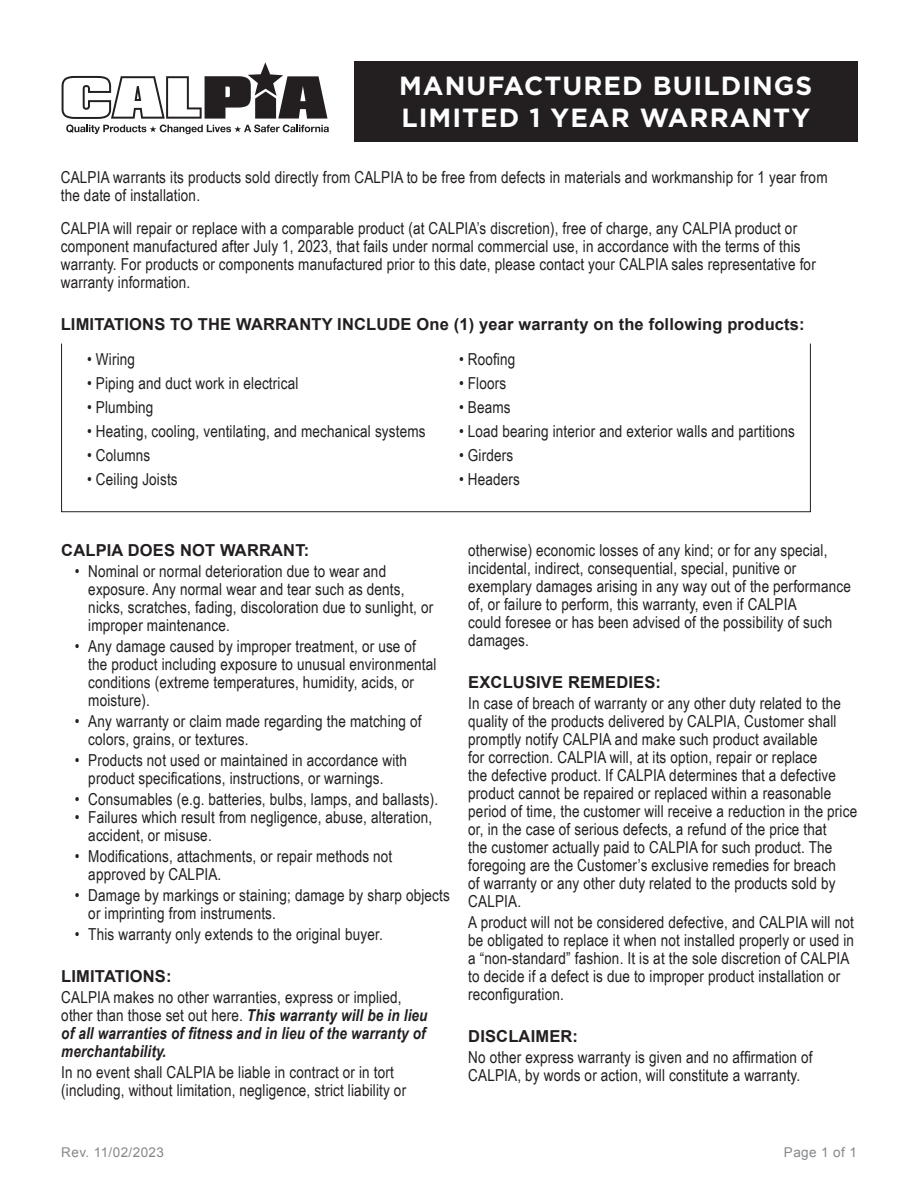
<style>
.page{position:relative;width:918px;height:1188px;background:#fff}
.page>*{position:absolute;margin:0;border:0;box-sizing:border-box;transform-origin:0 0}
.t1{font:700 26.25px/31.5px "Gotham";letter-spacing:.04em;color:#fff}
.t2{font:16.5px/18px "Arial Narrow";letter-spacing:.01em;color:#231f20}
.t3{font:italic 700 16.5px/18px "Arial Narrow";letter-spacing:.01em;color:#231f20}
.t4{font:700 16.5px "Arial";letter-spacing:.01em;color:#231f20}
.t5{font:13.5px "Arial";letter-spacing:.03em;color:#86888b}
.s1{font-weight:400;font-style:normal}
</style>
<div class="page">
<div style="left:354px;top:61px;width:503px;height:81px;background:#231f20"></div>
<svg style="left:62px;top:62px;width:265px;height:57px"></svg>
<svg style="left:66px;top:125px;width:263px;height:9px"></svg>
<div style="left:61px;top:343px;width:750px;height:169px;border:1px solid #231f20"></div>
<h1 class="t1" style="left:399px;top:70px;width:415px">MANUFACTURED BUILDINGS<br>LIMITED 1 YEAR WARRANTY</h1>
<p class="t2" style="left:61px;top:167px;width:768px">CALPIA warrants its products sold directly from CALPIA to be free from defects in materials and workmanship for 1 year from the date of installation.</p>
<p class="t2" style="left:61px;top:218px;width:757px">CALPIA will repair or replace with a comparable product (at CALPIA’s discretion), free of charge, any CALPIA product or component manufactured after July 1, 2023, that fails under normal commercial use, in accordance with the terms of this warranty. For products or components manufactured prior to this date, please contact your CALPIA sales representative for warranty information.</p>
<h2 class="t4" style="left:61px;top:313px;width:746px">LIMITATIONS TO THE WARRANTY INCLUDE One (1) year warranty on the following products:</h2>
<p class="t2" style="left:87px;top:349px;width:49px">• Wiring</p>
<p class="t2" style="left:87px;top:373px;width:213px">• Piping and duct work in electrical</p>
<p class="t2" style="left:87px;top:397px;width:68px">• Plumbing</p>
<p class="t2" style="left:87px;top:421px;width:340px">• Heating, cooling, ventilating, and mechanical systems</p>
<p class="t2" style="left:87px;top:445px;width:65px">• Columns</p>
<p class="t2" style="left:87px;top:469px;width:92px">• Ceiling Joists</p>
<p class="t2" style="left:459px;top:349px;width:58px">• Roofing</p>
<p class="t2" style="left:459px;top:373px;width:49px">• Floors</p>
<p class="t2" style="left:459px;top:397px;width:53px">• Beams</p>
<p class="t2" style="left:459px;top:421px;width:337px">• Load bearing interior and exterior walls and partitions</p>
<p class="t2" style="left:459px;top:445px;width:56px">• Girders</p>
<p class="t2" style="left:459px;top:469px;width:62px">• Headers</p>
<h2 class="t4" style="left:61px;top:539px;width:249px">CALPIA DOES NOT WARRANT:</h2>
<p class="t2" style="left:88px;top:562px;width:346px;text-indent:-13px">• Nominal or normal deterioration due to wear and exposure. Any normal wear and tear such as dents, nicks, scratches, fading, discoloration due to sunlight, or improper maintenance.</p>
<p class="t2" style="left:88px;top:637px;width:350px;text-indent:-13px">• Any damage caused by improper treatment, or use of the product including exposure to unusual environmental conditions (extreme temperatures, humidity, acids, or moisture).</p>
<p class="t2" style="left:88px;top:712px;width:335px;text-indent:-13px">• Any warranty or claim made regarding the matching of colors, grains, or textures.</p>
<p class="t2" style="left:88px;top:751px;width:320px;text-indent:-13px">• Products not used or maintained in accordance with product specifications, instructions, or warnings.</p>
<p class="t2" style="left:75px;top:790px;width:365px">• Consumables (e.g. batteries, bulbs, lamps, and ballasts).</p>
<p class="t2" style="left:88px;top:808px;width:345px;text-indent:-13px">• Failures which result from negligence, abuse, alteration, accident, or misuse.</p>
<p class="t2" style="left:88px;top:847px;width:306px;text-indent:-13px">• Modifications, attachments, or repair methods not approved by CALPIA.</p>
<p class="t2" style="left:88px;top:886px;width:363px;text-indent:-13px">• Damage by markings or staining; damage by sharp objects or imprinting from instruments.</p>
<p class="t2" style="left:75px;top:925px;width:309px">• This warranty only extends to the original buyer.</p>
<h2 class="t4" style="left:61px;top:966px;width:112px">LIMITATIONS:</h2>
<p class="t3" style="left:61px;top:988px;width:368px"><span class="s1">CALPIA makes no other warranties, express or implied, other than those set out here.</span> This warranty will be in lieu of all warranties of fitness and in lieu of the warranty of merchantability.</p>
<p class="t2" style="left:61px;top:1063px;width:346px">In no event shall CALPIA be liable in contract or in tort (including, without limitation, negligence, strict liability or</p>
<p class="t2" style="left:468px;top:541px;width:384px">otherwise) economic losses of any kind; or for any special, incidental, indirect, consequential, special, punitive or exemplary damages arising in any way out of the performance of, or failure to perform, this warranty, even if CALPIA<br>could foresee or has been advised of the possibility of such damages.</p>
<h2 class="t4" style="left:468px;top:672px;width:194px">EXCLUSIVE REMEDIES:</h2>
<p class="t2" style="left:468px;top:694px;width:390px">In case of breach of warranty or any other duty related to the quality of the products delivered by CALPIA, Customer shall promptly notify CALPIA and make such product available<br>for correction. CALPIA will, at its option, repair or replace<br>the defective product. If CALPIA determines that a defective product cannot be repaired or replaced within a reasonable period of time, the customer will receive a reduction in the price or, in the case of serious defects, a refund of the price that<br>the customer actually paid to CALPIA for such product. The foregoing are the Customer’s exclusive remedies for breach<br>of warranty or any other duty related to the products sold by CALPIA.</p>
<p class="t2" style="left:468px;top:913px;width:387px">A product will not be considered defective, and CALPIA will not be obligated to replace it when not installed properly or used in a “non-standard” fashion. It is at the sole discretion of CALPIA to decide if a defect is due to improper product installation or reconfiguration.</p>
<h2 class="t4" style="left:468px;top:1026px;width:111px">DISCLAIMER:</h2>
<p class="t2" style="left:468px;top:1048px;width:346px">No other express warranty is given and no affirmation of<br>CALPIA, by words or action, will constitute a warranty.</p>
<p class="t5" style="left:61px;top:1144px;width:104px">Rev. 11/02/2023</p>
<h1 class="t5" style="left:784px;top:1144px;width:75px">Page 1 of 1</h1>
</div>
